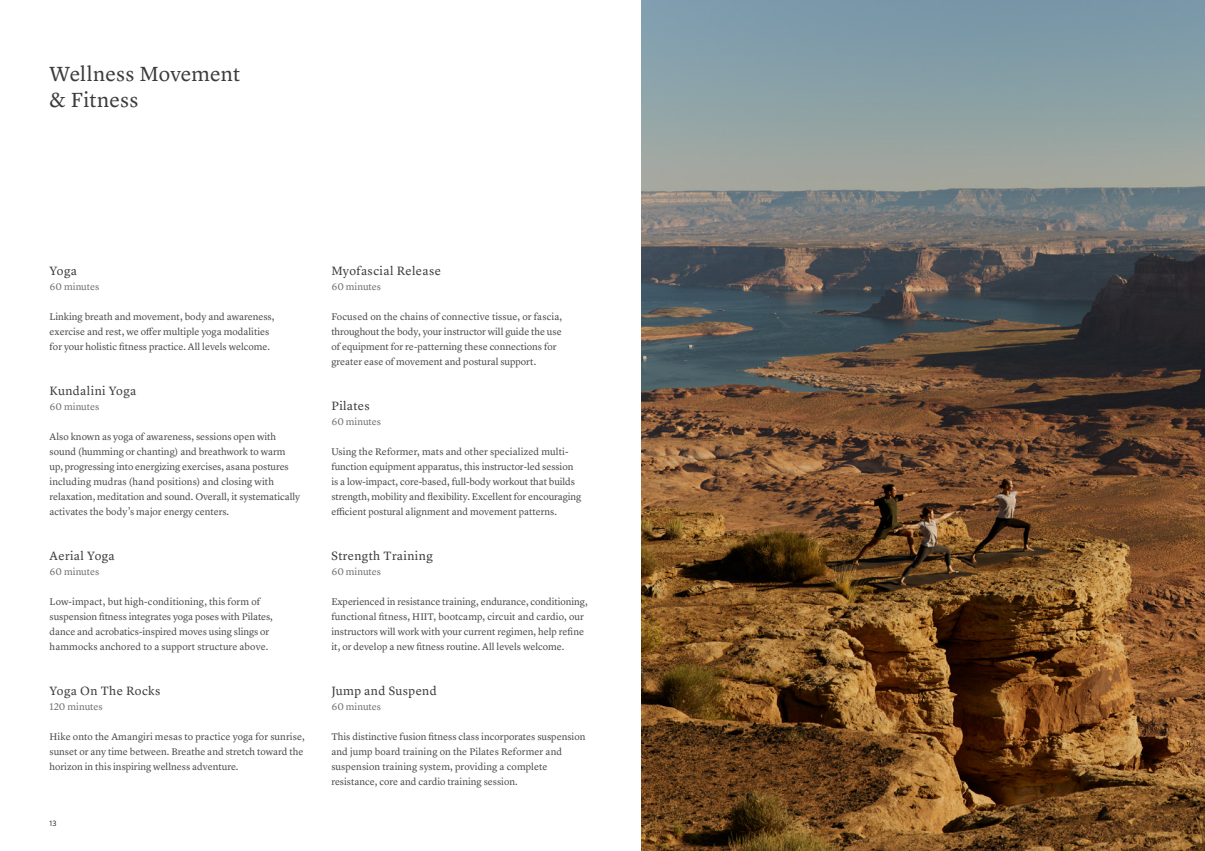
<style>
.page{position:relative;width:1205px;height:851px;background:#fff}
.page>*{position:absolute;margin:0;border:0;box-sizing:border-box;transform-origin:0 0}
.t1{font:21.25px/26.2px "Lyon Text Aman Regular";letter-spacing:.005em;color:#3c3c3b}
.t2{font:12.5px "Lyon Text Aman Regular";letter-spacing:.03em;color:#3c3c3b}
.t3{font:10px/15px "Lyon Text Aman Regular";color:#4a4a49}
.t4{font:10px "Lyon Text Aman Regular";color:#706f6f}
.t5{font:7.75px "Whitney";color:#000}
</style>
<div class="page">
<img style="left:641px;top:0;width:564px;height:850px">
<h1 class="t1" style="left:50px;top:59px;width:192px">Wellness Movement &amp; Fitness</h1>
<p class="t2" style="left:50px;top:261px;width:29px">Yoga</p>
<p class="t4" style="left:50px;top:279px;width:51px">60 minutes</p>
<p class="t3" style="left:50px;top:308px;width:226px">Linking breath and movement, body and awareness, exercise and rest, we offer multiple yoga modalities for your holistic fitness practice. All levels welcome.</p>
<p class="t2" style="left:50px;top:381px;width:88px">Kundalini Yoga</p>
<p class="t4" style="left:50px;top:399px;width:51px">60 minutes</p>
<p class="t3" style="left:50px;top:428px;width:252px">Also known as yoga of awareness, sessions open with sound (humming or chanting) and breathwork to warm up, progressing into energizing exercises, asana postures including mudras (hand positions) and closing with relaxation, meditation and sound. Overall, it systematically activates the body’s major energy centers.</p>
<p class="t2" style="left:50px;top:546px;width:67px">Aerial Yoga</p>
<p class="t4" style="left:50px;top:564px;width:51px">60 minutes</p>
<p class="t3" style="left:50px;top:593px;width:225px">Low-impact, but high-conditioning, this form of suspension fitness integrates yoga poses with Pilates, dance and acrobatics-inspired moves using slings or hammocks anchored to a support structure above.</p>
<p class="t2" style="left:50px;top:681px;width:112px">Yoga On The Rocks</p>
<p class="t4" style="left:50px;top:699px;width:55px">120 minutes</p>
<p class="t3" style="left:50px;top:728px;width:257px">Hike onto the Amangiri mesas to practice yoga for sunrise, sunset or any time between. Breathe and stretch toward the horizon in this inspiring wellness adventure.</p>
<p class="t5" style="left:50px;top:817px;width:8px">13</p>
<p class="t2" style="left:331px;top:261px;width:111px">Myofascial Release</p>
<p class="t4" style="left:331px;top:279px;width:51px">60 minutes</p>
<p class="t3" style="left:331px;top:308px;width:232px">Focused on the chains of connective tissue, or fascia, throughout the body, your instructor will guide the use of equipment for re-patterning these connections for greater ease of movement and postural support.</p>
<p class="t2" style="left:331px;top:396px;width:40px">Pilates</p>
<p class="t4" style="left:331px;top:414px;width:51px">60 minutes</p>
<p class="t3" style="left:331px;top:443px;width:251px">Using the Reformer, mats and other specialized multi&shy;function equipment apparatus, this instructor-led session is a low-impact, core-based, full-body workout that builds strength, mobility and flexibility. Excellent for encouraging efficient postural alignment and movement patterns.</p>
<p class="t2" style="left:331px;top:546px;width:103px">Strength Training</p>
<p class="t4" style="left:331px;top:564px;width:51px">60 minutes</p>
<p class="t3" style="left:331px;top:593px;width:258px">Experienced in resistance training, endurance, conditioning, functional fitness, HIIT, bootcamp, circuit and cardio, our instructors will work with your current regimen, help refine it, or develop a new fitness routine. All levels welcome.</p>
<p class="t2" style="left:331px;top:681px;width:107px">Jump and Suspend</p>
<p class="t4" style="left:331px;top:699px;width:51px">60 minutes</p>
<p class="t3" style="left:331px;top:728px;width:255px">This distinctive fusion fitness class incorporates suspension and jump board training on the Pilates Reformer and suspension training system, providing a complete resistance, core and cardio training session.</p>
</div>
